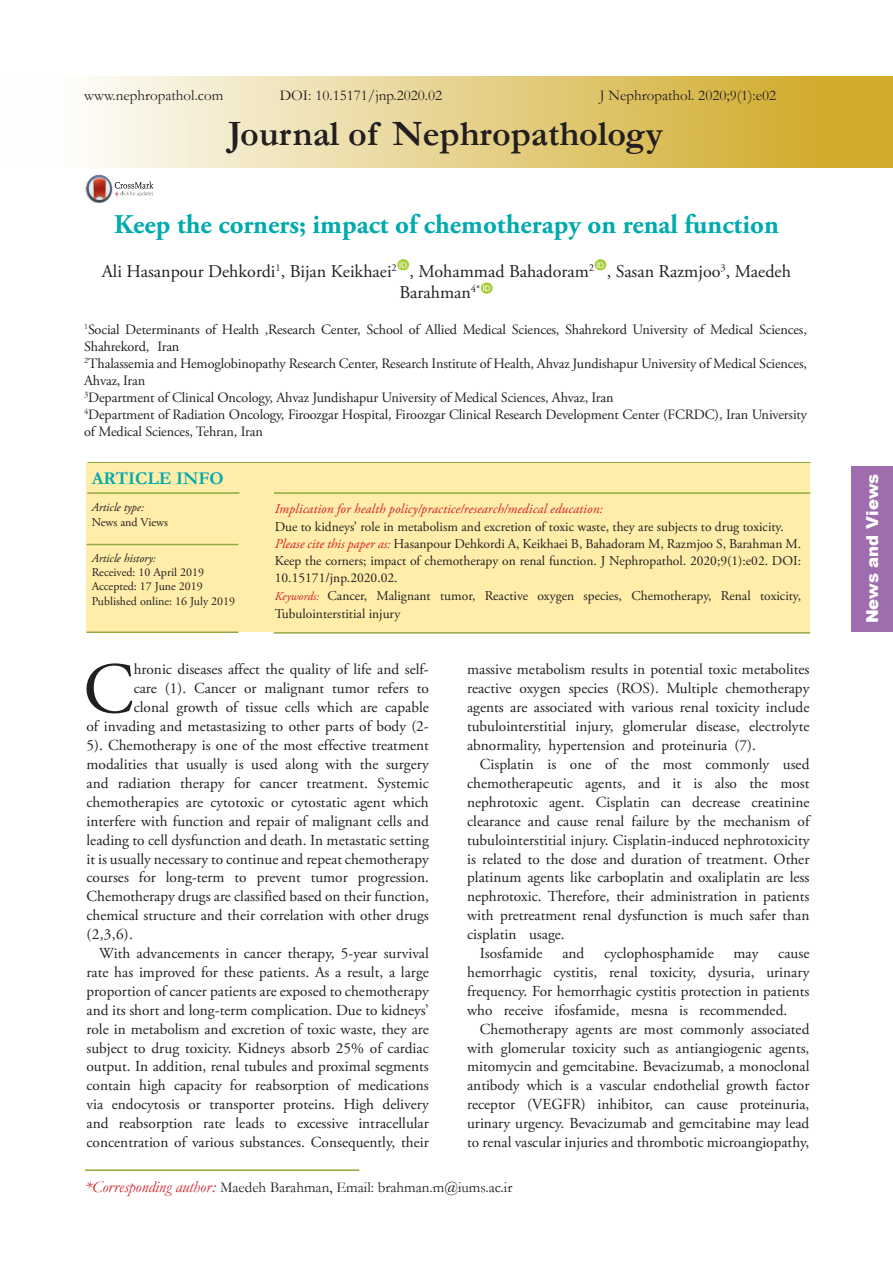
<style>
.page{position:relative;width:893px;height:1263px;background:#fff}
.page>*{position:absolute;margin:0;border:0;box-sizing:border-box;transform-origin:0 0}
.t1{font:72.3px "Adobe Garamond Pro";color:#231f20}
.t2{font:700 36px "Garamond";color:#231f20}
.t3{font:700 27px "Adobe Garamond Pro";color:#00aaad}
.t4{font:18px "Adobe Garamond Pro";color:#231f20}
.t5{font:700 18px "Garamond";color:#00aaad}
.t6{font:900 16.5px "Arial";color:#fff}
.t7{font:15.3px/18.9px "Adobe Garamond Pro";color:#231f20;text-align:justify}
.t8{font:15px "Garamond";color:#231f20}
.t9{font:14.25px/17.1px "Adobe Garamond Pro";letter-spacing:-.01em;color:#231f20}
.t10{font:13.5px/17.2px "Adobe Garamond Pro";color:#231f20;text-align:justify}
.abstract{font:italic 13.5px "Adobe Garamond Pro";letter-spacing:.01em;color:#d1232a}
.t11{font:12px "Adobe Garamond Pro";color:#231f20}
.t12{font:italic 12px "Adobe Garamond Pro";color:#231f20}
.t13{font:7.8px "Arial";color:#fff}
.s1{font-style:italic;color:#d1232a}
.s2{font-style:italic;font-size:12px;color:#d1232a}
.s3{font-style:italic;font-size:16.5px;color:#d1232a}
</style>
<div class="page">
<div style="left:0;top:76px;width:893px;height:92px;background:linear-gradient(to right,#fff,#cea51c)"></div>
<div style="left:397px;top:259px;width:12px;height:11px;background:#a6ce39;border-radius:50%"></div>
<div style="left:595px;top:259px;width:11px;height:11px;background:#a6ce39;border-radius:50%"></div>
<div style="left:481px;top:282px;width:12px;height:12px;background:#a6ce39;border-radius:50%"></div>
<img style="left:85px;top:174px;width:17px;height:22px">
<svg style="left:87px;top:175px;width:67px;height:27px"></svg>
<hr style="left:85px;top:1169px;width:274px;height:2px;background:#90a83d">
<div style="left:852px;top:466px;width:41px;height:165px;background:#9f6cae"></div>
<hr style="left:87px;top:462px;width:723px;height:1px;background:#90a83d">
<div style="left:87px;top:463px;width:723px;height:168px;background:#ffeda9"></div>
<hr style="left:87px;top:492px;width:152px;height:2px;background:#90a83d">
<hr style="left:274px;top:492px;width:536px;height:2px;background:#90a83d">
<hr style="left:87px;top:544px;width:151px;height:1px;background:#90a83d">
<hr style="left:87px;top:631px;width:151px;height:2px;background:#90a83d">
<hr style="left:274px;top:632px;width:536px;height:2px;background:#90a83d">
<p class="t8" style="left:84px;top:85px;width:141px">www.nephropathol.com</p>
<p class="t8" style="left:280px;top:85px;width:164px">DOI: 10.15171/jnp.2020.02</p>
<p class="t8" style="left:600px;top:85px;width:178px">J Nephropathol. 2020;9(1):e02</p>
<p class="t2" style="left:228px;top:109px;width:436px">Journal of Nephropathology</p>
<p class="t3" style="left:114px;top:209px;width:666px">Keep the corners; impact of chemotherapy on renal function</p>
<p class="t4" style="left:102px;top:260px;width:297px">Ali Hasanpour Dehkordi<sup>1</sup>, Bijan Keikhaei<sup>2</sup></p>
<p class="t13" style="left:399px;top:260px;width:9px">ID</p>
<p class="t4" style="left:409px;top:260px;width:186px">, Mohammad Bahadoram<sup>2</sup></p>
<p class="t13" style="left:596px;top:260px;width:9px">ID</p>
<p class="t4" style="left:607px;top:260px;width:186px">, Sasan Razmjoo<sup>3</sup>, Maedeh</p>
<p class="t4" style="left:400px;top:282px;width:82px">Barahman<sup>4*</sup></p>
<p class="t13" style="left:483px;top:283px;width:9px">ID</p>
<p class="t9" style="left:84px;top:321px;width:724px"><sup>1</sup>Social Determinants of Health ,Research Center, School of Allied Medical Sciences, Shahrekord University of Medical Sciences,<br>Shahrekord, Iran</p>
<p class="t9" style="left:84px;top:355px;width:724px"><sup>2</sup>Thalassemia and Hemoglobinopathy Research Center, Research Institute of Health, Ahvaz Jundishapur University of Medical Sciences,<br>Ahvaz, Iran</p>
<p class="t9" style="left:84px;top:389px;width:531px"><sup>3</sup>Department of Clinical Oncology, Ahvaz Jundishapur University of Medical Sciences, Ahvaz, Iran</p>
<p class="t9" style="left:84px;top:406px;width:724px"><sup>4</sup>Department of Radiation Oncology, Firoozgar Hospital, Firoozgar Clinical Research Development Center (FCRDC), Iran University of Medical Sciences, Tehran, Iran</p>
<p class="t5" style="left:92px;top:466px;width:134px">ARTICLE INFO</p>
<p class="t12" style="left:92px;top:500px;width:54px">Article type:</p>
<p class="t11" style="left:92px;top:514px;width:78px">News and Views</p>
<p class="t12" style="left:92px;top:550px;width:66px">Article history:</p>
<p class="t11" style="left:92px;top:565px;width:114px">Received: 10 April 2019</p>
<p class="t11" style="left:92px;top:579px;width:113px">Accepted: 17 June 2019</p>
<p class="t11" style="left:92px;top:594px;width:145px">Published online: 16 July 2019</p>
<p class="abstract" style="left:275px;top:501px;width:330px">Implication for health policy/practice/research/medical education:</p>
<p class="t10" style="left:275px;top:518px;width:510px">Due to kidneys’ role in metabolism and excretion of toxic waste, they are subjects to drug toxicity.</p>
<p class="t10" style="left:275px;top:535px;width:528px"><span class="s1">Please cite this paper as:</span> Hasanpour Dehkordi A, Keikhaei B, Bahadoram M, Razmjoo S, Barahman M.<br>Keep the corners; impact of chemotherapy on renal function. J Nephropathol. 2020;9(1):e02. DOI:<br>10.15171/jnp.2020.02.</p>
<p class="t10" style="left:275px;top:588px;width:528px"><span class="s2">Keywords:</span> Cancer, Malignant tumor, Reactive oxygen species, Chemotherapy, Renal toxicity,<br>Tubulointerstitial injury</p>
<p class="t1" style="left:83px;top:646px;width:52px">C</p>
<p class="t7" style="left:134px;top:661px;width:297px">hronic diseases affect the quality of life and self-</p>
<p class="t7" style="left:134px;top:680px;width:297px">care (1). Cancer or malignant tumor refers to</p>
<p class="t7" style="left:134px;top:698px;width:297px">clonal growth of tissue cells which are capable</p>
<p class="t7" style="left:87px;top:717px;width:344px">of invading and metastasizing to other parts of body (2-</p>
<p class="t7" style="left:87px;top:736px;width:344px">5). Chemotherapy is one of the most effective treatment</p>
<p class="t7" style="left:87px;top:755px;width:344px">modalities that usually is used along with the surgery</p>
<p class="t7" style="left:87px;top:774px;width:344px">and radiation therapy for cancer treatment. Systemic</p>
<p class="t7" style="left:87px;top:793px;width:344px">chemotherapies are cytotoxic or cytostatic agent which</p>
<p class="t7" style="left:87px;top:812px;width:344px">interfere with function and repair of malignant cells and</p>
<p class="t7" style="left:87px;top:831px;width:344px">leading to cell dysfunction and death. In metastatic setting</p>
<p class="t7" style="left:87px;top:850px;width:344px">it is usually necessary to continue and repeat chemotherapy</p>
<p class="t7" style="left:87px;top:869px;width:344px">courses for long-term to prevent tumor progression.</p>
<p class="t7" style="left:87px;top:887px;width:344px">Chemotherapy drugs are classified based on their function,</p>
<p class="t7" style="left:87px;top:906px;width:344px">chemical structure and their correlation with other drugs</p>
<p class="t7" style="left:87px;top:925px;width:48px">(2,3,6).</p>
<p class="t7" style="left:87px;top:944px;width:344px;text-indent:13px">With advancements in cancer therapy, 5-year survival rate has improved for these patients. As a result, a large proportion of cancer patients are exposed to chemotherapy and its short and long-term complication. Due to kidneys’ role in metabolism and excretion of toxic waste, they are subject to drug toxicity. Kidneys absorb 25% of cardiac output. In addition, renal tubules and proximal segments contain high capacity for reabsorption of medications via endocytosis or transporter proteins. High delivery and reabsorption rate leads to excessive intracellular concentration of various substances. Consequently, their</p>
<p class="t7" style="left:467px;top:661px;width:344px">massive metabolism results in potential toxic metabolites reactive oxygen species (ROS). Multiple chemotherapy agents are associated with various renal toxicity include tubulointerstitial injury, glomerular disease, electrolyte abnormality, hypertension and proteinuria )7(.</p>
<p class="t7" style="left:467px;top:755px;width:344px;text-indent:13px">Cisplatin is one of the most commonly used chemotherapeutic agents, and it is also the most nephrotoxic agent. Cisplatin can decrease creatinine clearance and cause renal failure by the mechanism of tubulointerstitial injury. Cisplatin-induced nephrotoxicity is related to the dose and duration of treatment. Other platinum agents like carboplatin and oxaliplatin are less nephrotoxic. Therefore, their administration in patients with pretreatment renal dysfunction is much safer than cisplatin usage.</p>
<p class="t7" style="left:480px;top:944px;width:64px">Isosfamide</p>
<p class="t7" style="left:562px;top:944px;width:24px">and</p>
<p class="t7" style="left:604px;top:944px;width:111px">cyclophosphamide</p>
<p class="t7" style="left:734px;top:944px;width:26px">may</p>
<p class="t7" style="left:467px;top:944px;width:344px;text-indent:311px">cause hemorrhagic cystitis, renal toxicity, dysuria, urinary frequency. For hemorrhagic cystitis protection in patients who receive ifosfamide, mesna is recommended.</p>
<p class="t7" style="left:467px;top:1020px;width:344px;text-indent:13px">Chemotherapy agents are most commonly associated with glomerular toxicity such as antiangiogenic agents, mitomycin and gemcitabine. Bevacizumab, a monoclonal antibody which is a vascular endothelial growth factor receptor (VEGFR) inhibitor, can cause proteinuria, urinary urgency. Bevacizumab and gemcitabine may lead to renal vascular injuries and thrombotic microangiopathy,</p>
<p class="t8" style="left:85px;top:1177px;width:429px"><span class="s3">*Corresponding author:</span> Maedeh Barahman, Email: brahman.m@iums.ac.ir</p>
<p class="t6" style="left:860px;top:623px;width:151px;rotate:-90deg">News and Views</p>
</div>
